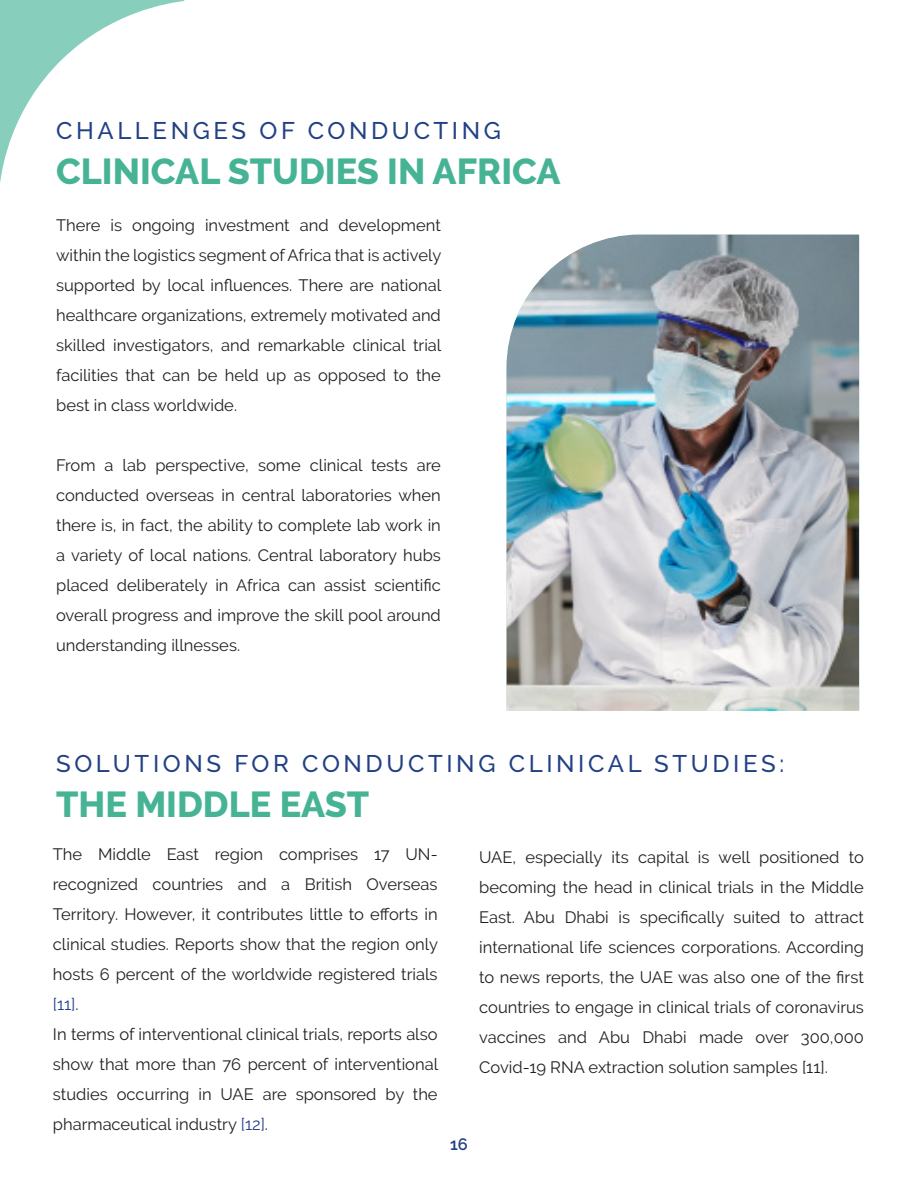
<style>
.page{position:relative;width:918px;height:1188px;background:#fff}
.page>*{position:absolute;margin:0;border:0;box-sizing:border-box;transform-origin:0 0}
.t1{font:800 36px "Raleway";color:#47b395}
.t2{font:500 24px "Raleway";letter-spacing:.15em;color:#224184}
.t3{font:16.5px/30px "Raleway";color:#231f20;text-align:justify}
.t4{font:600 16.5px "Raleway";color:#224184}
.s1{color:#253f8e}
</style>
<div class="page">
<svg style="left:0;top:0;width:185px;height:183px"></svg>
<img style="left:506px;top:234px;width:354px;height:477px">
<p class="t2" style="left:56px;top:117px;width:446px">CHALLENGES OF CONDUCTING</p>
<p class="t1" style="left:56px;top:151px;width:506px">CLINICAL STUDIES IN AFRICA</p>
<p class="t3" style="left:56px;top:210px;width:387px">There is ongoing investment and development within the logistics segment of Africa that is actively supported by local influences. There are national healthcare organizations, extremely motivated and skilled investigators, and remarkable clinical trial facilities that can be held up as opposed to the best in class worldwide.</p>
<p class="t3" style="left:56px;top:450px;width:386px">From a lab perspective, some clinical tests are conducted overseas in central laboratories when there is, in fact, the ability to complete lab work in a variety of local nations. Central laboratory hubs placed deliberately in Africa can assist scientific overall progress and improve the skill pool around understanding illnesses.</p>
<p class="t2" style="left:56px;top:750px;width:730px">SOLUTIONS FOR CONDUCTING CLINICAL STUDIES:</p>
<p class="t1" style="left:56px;top:784px;width:315px">THE MIDDLE EAST</p>
<p class="t3" style="left:53px;top:839px;width:387px">The Middle East region comprises 17 UN&shy;recognized countries and a British Overseas Territory. However, it contributes little to efforts in clinical studies. Reports show that the region only hosts 6 percent of the worldwide registered trials <span class="s1">[11]</span>.</p>
<p class="t3" style="left:53px;top:1019px;width:387px">In terms of interventional clinical trials, reports also show that more than 76 percent of interventional studies occurring in UAE are sponsored by the pharmaceutical industry <span class="s1">[12]</span>.</p>
<p class="t3" style="left:479px;top:842px;width:386px">UAE, especially its capital is well positioned to becoming the head in clinical trials in the Middle East. Abu Dhabi is specifically suited to attract international life sciences corporations. According to news reports, the UAE was also one of the first countries to engage in clinical trials of coronavirus vaccines and Abu Dhabi made over 300,000<br>Covid-19 RNA extraction solution samples [11].</p>
<p class="t4" style="left:450px;top:1134px;width:19px">16</p>
</div>
